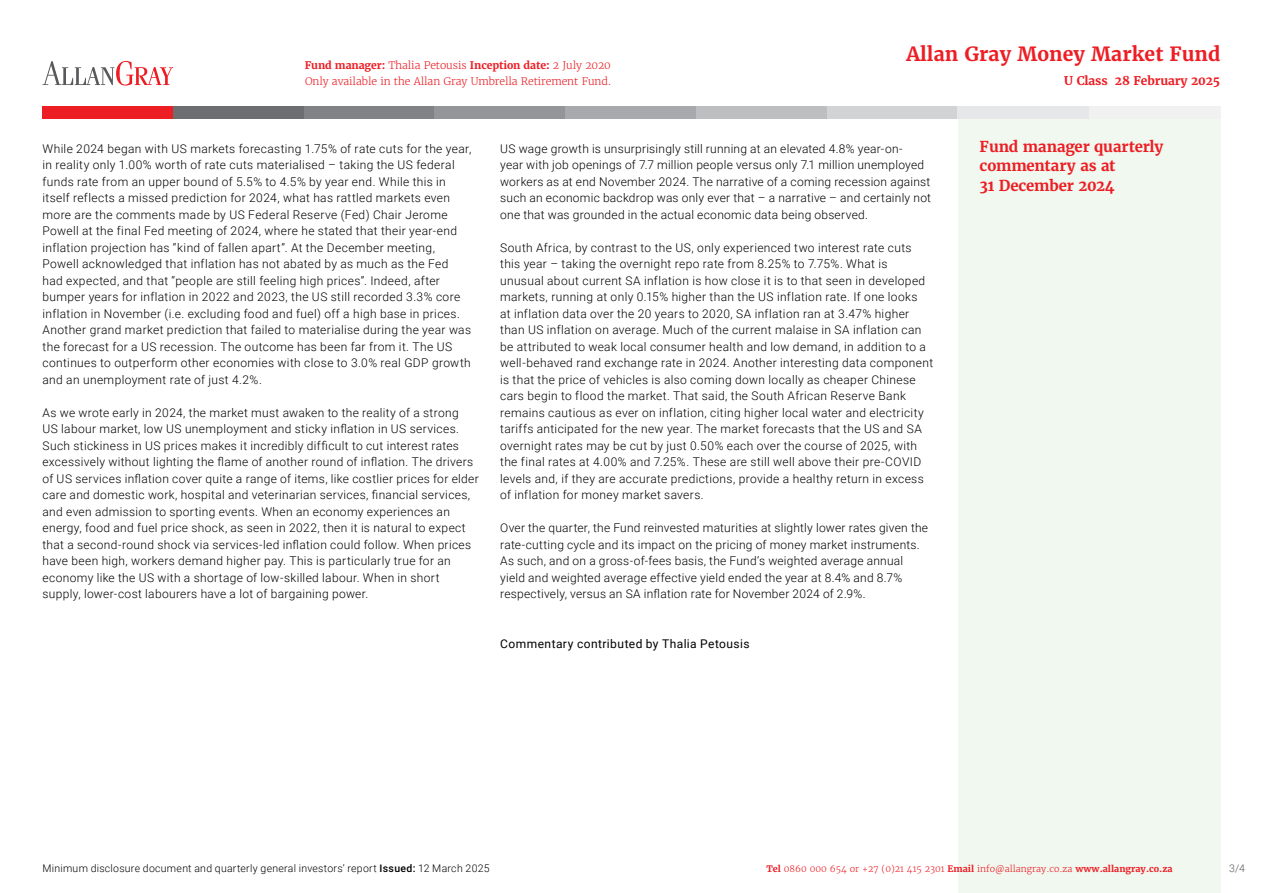
<style>
.page{position:relative;width:1263px;height:893px;background:#fff}
.page>*{position:absolute;margin:0;border:0;box-sizing:border-box;transform-origin:0 0}
.t1{font:700 19.5px "Merriweather";color:#ed1d24}
.t2{font:700 15px/19.5px "Merriweather";letter-spacing:-.01em;color:#ed1d24}
.t3{font:300 12px/16.5px "Roboto";letter-spacing:.025em;color:#000}
.t4{font:12px "Roboto";letter-spacing:.035em;color:#000}
.t5{font:700 12px "Merriweather";letter-spacing:-.01em;color:#ed1d24}
.t6{font:300 10.5px/16.5px "Merriweather";letter-spacing:-.01em;color:#ed1d24}
.t7{font:300 10.5px "Roboto";letter-spacing:.025em;color:#000}
.t8{font:300 10.5px "Roboto";color:#58595b}
.t9{font:300 9px "Merriweather";color:#ed1d24}
.s1{font-weight:700}
.s2{font-weight:500}
</style>
<div class="page">
<div style="left:958px;top:119px;width:262px;height:774px;background:#f1f8ef"></div>
<div style="left:43px;top:106px;width:131px;height:13px;background:#ed1d24"></div>
<div style="left:1089px;top:106px;width:131px;height:13px;background:#f1f1f2"></div>
<div style="left:173px;top:106px;width:132px;height:13px;background:#6d6e71"></div>
<div style="left:304px;top:106px;width:131px;height:13px;background:#808285"></div>
<div style="left:435px;top:106px;width:131px;height:13px;background:#939598"></div>
<div style="left:565px;top:106px;width:132px;height:13px;background:#a7a9ac"></div>
<div style="left:696px;top:106px;width:132px;height:13px;background:#bcbec0"></div>
<div style="left:827px;top:106px;width:131px;height:13px;background:#d1d3d4"></div>
<div style="left:958px;top:106px;width:131px;height:13px;background:#e6e7e8"></div>
<svg style="left:43px;top:61px;width:130px;height:25px"></svg>
<p class="t6" style="left:305px;top:57px;width:308px"><span class="s1">Fund manager:</span> Thalia Petousis <span class="s1">Inception date:</span> 2 July 2020<br>Only available in the Allan Gray Umbrella Retirement Fund.</p>
<h1 class="t1" style="left:906px;top:42px;width:315px">Allan Gray Money Market Fund</h1>
<p class="t5" style="left:1064px;top:73px;width:157px">U Class 28 February 2025</p>
<p class="t3" style="left:43px;top:140px;width:430px">While 2024 began with US markets forecasting 1.75% of rate cuts for the year, in reality only 1.00% worth of rate cuts materialised – taking the US federal funds rate from an upper bound of 5.5% to 4.5% by year end. While this in itself reflects a missed prediction for 2024, what has rattled markets even more are the comments made by US Federal Reserve (Fed) Chair Jerome Powell at the final Fed meeting of 2024, where he stated that their year-end inflation projection has “kind of fallen apart”. At the December meeting, Powell acknowledged that inflation has not abated by as much as the Fed had expected, and that “people are still feeling high prices”. Indeed, after bumper years for inflation in 2022 and 2023, the US still recorded 3.3% core inflation in November (i.e. excluding food and fuel) off a high base in prices.<br>Another grand market prediction that failed to materialise during the year was the forecast for a US recession. The outcome has been far from it. The US continues to outperform other economies with close to 3.0% real GDP growth and an unemployment rate of just 4.2%.</p>
<p class="t3" style="left:43px;top:404px;width:438px">As we wrote early in 2024, the market must awaken to the reality of a strong<br>US labour market, low US unemployment and sticky inflation in US services.<br>Such stickiness in US prices makes it incredibly difficult to cut interest rates excessively without lighting the flame of another round of inflation. The drivers of US services inflation cover quite a range of items, like costlier prices for elder care and domestic work, hospital and veterinarian services, financial services, and even admission to sporting events. When an economy experiences an energy, food and fuel price shock, as seen in 2022, then it is natural to expect that a second-round shock via services-led inflation could follow. When prices have been high, workers demand higher pay. This is particularly true for an economy like the US with a shortage of low-skilled labour. When in short supply, lower-cost labourers have a lot of bargaining power.</p>
<p class="t3" style="left:500px;top:140px;width:432px">US wage growth is unsurprisingly still running at an elevated 4.8% year-on-<br>year with job openings of 7.7 million people versus only 7.1 million unemployed workers as at end November 2024. The narrative of a coming recession against such an economic backdrop was only ever that – a narrative – and certainly not one that was grounded in the actual economic data being observed.</p>
<p class="t3" style="left:500px;top:239px;width:435px">South Africa, by contrast to the US, only experienced two interest rate cuts this year – taking the overnight repo rate from 8.25% to 7.75%. What is unusual about current SA inflation is how close it is to that seen in developed markets, running at only 0.15% higher than the US inflation rate. If one looks<br>at inflation data over the 20 years to 2020, SA inflation ran at 3.47% higher than US inflation on average. Much of the current malaise in SA inflation can be attributed to weak local consumer health and low demand, in addition to a well-behaved rand exchange rate in 2024. Another interesting data component is that the price of vehicles is also coming down locally as cheaper Chinese cars begin to flood the market. That said, the South African Reserve Bank remains cautious as ever on inflation, citing higher local water and electricity tariffs anticipated for the new year. The market forecasts that the US and SA overnight rates may be cut by just 0.50% each over the course of 2025, with the final rates at 4.00% and 7.25%. These are still well above their pre-COVID levels and, if they are accurate predictions, provide a healthy return in excess of inflation for money market savers.</p>
<p class="t3" style="left:500px;top:519px;width:429px">Over the quarter, the Fund reinvested maturities at slightly lower rates given the rate-cutting cycle and its impact on the pricing of money market instruments.<br>As such, and on a gross-of-fees basis, the Fund’s weighted average annual yield and weighted average effective yield ended the year at 8.4% and 8.7% respectively, versus an SA inflation rate for November 2024 of 2.9%.</p>
<p class="t4" style="left:500px;top:635px;width:251px">Commentary contributed by Thalia Petousis</p>
<p class="t2" style="left:980px;top:137px;width:185px">Fund manager quarterly commentary as at<br>31 December 2024</p>
<p class="t7" style="left:43px;top:861px;width:449px">Minimum disclosure document and quarterly general investors’ report <span class="s2">Issued:</span> 12 March 2025</p>
<p class="t9" style="left:766px;top:863px;width:408px"><span class="s1">Tel</span> 0860 000 654 or +27 (0)21 415 2301 <span class="s1">Email</span> info@allangray.co.za <span class="s1">www.allangray.co.za</span></p>
<p class="t8" style="left:1229px;top:861px;width:17px">3/4</p>
</div>
